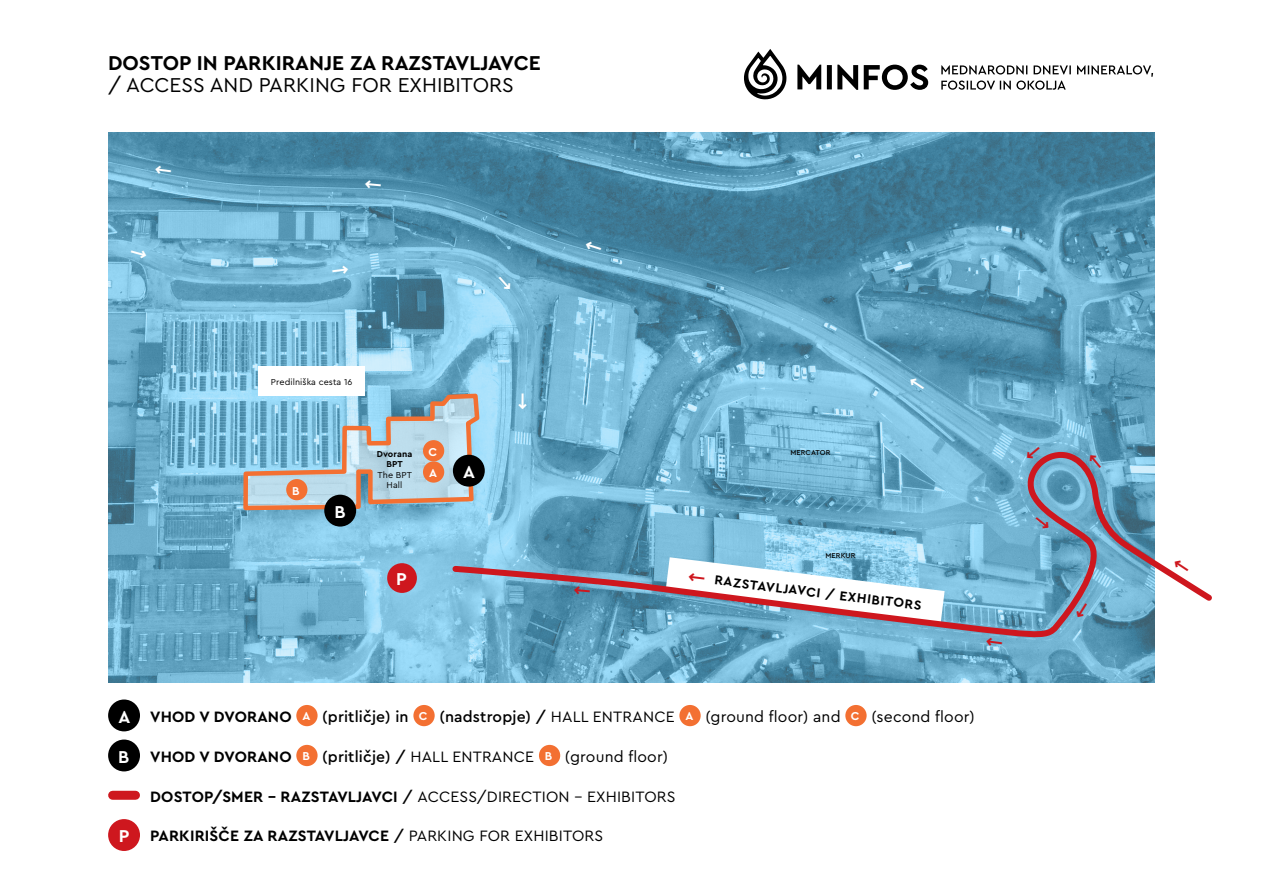
<style>
.page{position:relative;width:1263px;height:893px;background:#fff}
.page>*{position:absolute;margin:0;border:0;box-sizing:border-box;transform-origin:0 0}
.t1{font:700 21px "Cera Pro";color:#000}
.t2{font:21px "Cera Pro";color:#000}
.t3{font:700 18px "Cera Pro";color:#fff}
.t4{font:15.75px "Cera Pro";letter-spacing:.01em;color:#000}
.t5{font:700 15.75px "Cera Pro";letter-spacing:.01em;color:#000}
.t6{font:700 13.5px "Cera Pro";color:#000}
.t7{font:700 12px "Cera Pro";color:#fff}
.t8{font:9px/10.5px "Cera Pro";letter-spacing:.01em;color:#000;text-align:center}
.t9{font:700 9px/10.5px "Cera Pro";letter-spacing:.01em;color:#000;text-align:center}
.t10{font:500 7.5px "Cera Pro";letter-spacing:.01em;color:#000}
.s1{font-weight:900;color:#ce171e}
.s2{font-weight:700;font-size:18px;color:#fff}
.s3{font-weight:700}
.s4{font-weight:700;font-size:12px;color:#fff}
.s5{font-weight:500}
.s6{font-size:18px;color:#fff}
.s7{font-weight:400}
</style>
<div class="page">
<img style="left:108px;top:132px;width:1047px;height:551px">
<div style="left:108px;top:819px;width:32px;height:32px;background:#ce171e;border-radius:50%"></div>
<div style="left:108px;top:739px;width:32px;height:32px;background:#000;border-radius:50%"></div>
<div style="left:296px;top:745px;width:22px;height:21px;background:#f37032;border-radius:50%"></div>
<div style="left:539px;top:745px;width:21px;height:21px;background:#f37032;border-radius:50%"></div>
<div style="left:108px;top:699px;width:32px;height:32px;background:#000;border-radius:50%"></div>
<div style="left:296px;top:705px;width:22px;height:21px;background:#f37032;border-radius:50%"></div>
<div style="left:413px;top:705px;width:22px;height:21px;background:#f37032;border-radius:50%"></div>
<div style="left:679px;top:705px;width:22px;height:21px;background:#f37032;border-radius:50%"></div>
<div style="left:845px;top:705px;width:22px;height:21px;background:#f37032;border-radius:50%"></div>
<div style="left:113px;top:791px;width:22px;height:9px;background:#ce171e"></div>
<div style="left:387px;top:563px;width:30px;height:30px;background:#ce171e;border-radius:50%"></div>
<svg style="left:449px;top:449px;width:763px;height:197px;background:#86b3cc"></svg>
<svg style="left:941px;top:65px;width:212px;height:25px"></svg>
<svg style="left:744px;top:49px;width:42px;height:51px"></svg>
<svg style="left:797px;top:64px;width:131px;height:26px"></svg>
<svg style="left:241px;top:391px;width:241px;height:121px;background:#a7bdc7"></svg>
<div style="left:324px;top:495px;width:32px;height:32px;background:#000;border-radius:50%"></div>
<div style="left:453px;top:455px;width:32px;height:32px;background:#000;border-radius:50%"></div>
<div style="left:259px;top:367px;width:106px;height:29px;background:#fff"></div>
<svg style="left:1075px;top:602px;width:15px;height:17px"></svg>
<svg style="left:1034px;top:515px;width:17px;height:16px"></svg>
<svg style="left:1173px;top:559px;width:17px;height:15px"></svg>
<svg style="left:1087px;top:453px;width:16px;height:17px"></svg>
<svg style="left:1025px;top:445px;width:17px;height:16px"></svg>
<svg style="left:986px;top:637px;width:16px;height:10px"></svg>
<svg style="left:574px;top:586px;width:16px;height:9px"></svg>
<svg style="left:908px;top:376px;width:18px;height:15px"></svg>
<svg style="left:585px;top:240px;width:17px;height:12px"></svg>
<svg style="left:155px;top:165px;width:16px;height:11px"></svg>
<svg style="left:332px;top:265px;width:16px;height:10px"></svg>
<svg style="left:518px;top:393px;width:9px;height:16px"></svg>
<svg style="left:496px;top:274px;width:17px;height:18px"></svg>
<svg style="left:130px;top:247px;width:17px;height:12px"></svg>
<svg style="left:365px;top:180px;width:16px;height:10px"></svg>
<h1 class="t1" style="left:108px;top:49px;width:434px">DOSTOP IN PARKIRANJE ZA RAZSTAVLJAVCE</h1>
<h1 class="t2" style="left:108px;top:71px;width:407px">/ ACCESS AND PARKING FOR EXHIBITORS</h1>
<p class="t8" style="left:271px;top:376px;width:83px">Predilniška cesta 16</p>
<p class="t7" style="left:292px;top:482px;width:9px">B</p>
<p class="t3" style="left:334px;top:500px;width:13px">B</p>
<p class="t9" style="left:377px;top:448px;width:37px">Dvorana<br>BPT</p>
<p class="t8" style="left:377px;top:469px;width:36px">The BPT<br>Hall</p>
<p class="t7" style="left:428px;top:444px;width:10px">C</p>
<p class="t7" style="left:429px;top:465px;width:9px">A</p>
<p class="t3" style="left:463px;top:460px;width:13px">A</p>
<p class="t10" style="left:790px;top:447px;width:41px">MERCATOR</p>
<p class="t10" style="left:825px;top:551px;width:32px">MERKUR</p>
<p class="t3" style="left:396px;top:567px;width:12px">P</p>
<p class="t6" style="left:690px;top:568px;width:236px;rotate:7deg"><span class="s1">⟵</span> RAZSTAVLJAVCI / EXHIBITORS</p>
<p class="t4" style="left:118px;top:706px;width:858px"><span class="s2">A</span> <span class="s3">VHOD V DVORANO</span> <span class="s4">A</span> <span class="s5">(pritličje) in</span> <span class="s4">C</span> <span class="s5">(nadstropje) /</span> HALL ENTRANCE <span class="s4">A</span> (ground floor) and <span class="s4">C</span> (second floor)</p>
<p class="t4" style="left:118px;top:746px;width:551px"><span class="s2">B</span> <span class="s3">VHOD V DVORANO</span> <span class="s4">B</span> <span class="s5">(pritličje) /</span> HALL ENTRANCE <span class="s4">B</span> (ground floor)</p>
<p class="t4" style="left:150px;top:786px;width:527px"><span class="s3">DOSTOP/SMER - RAZSTAVLJAVCI</span> <span class="s5">/</span> ACCESS/DIRECTION - EXHIBITORS</p>
<p class="t5" style="left:119px;top:826px;width:486px"><span class="s6">P</span> PARKIRIŠČE ZA RAZSTAVLJAVCE <span class="s5">/</span> <span class="s7">PARKING FOR EXHIBITORS</span></p>
</div>
